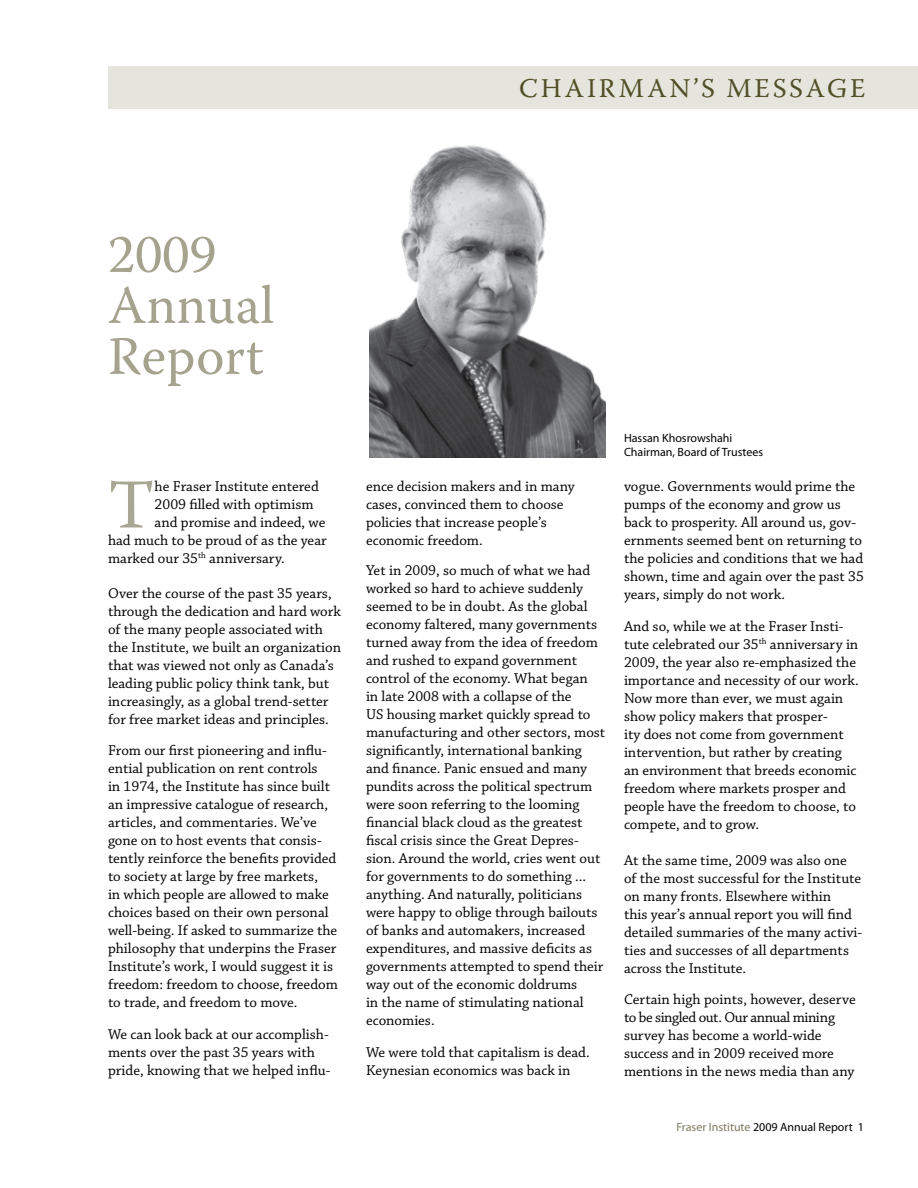
<style>
.page{position:relative;width:918px;height:1188px;background:#fff}
.page>*{position:absolute;margin:0;border:0;box-sizing:border-box;transform-origin:0 0}
.t1{font:69.6px "Warnock Pro";color:#a8a793}
.t2{font:54px/51px "Warnock Pro";color:#a5a38e}
.t3{font:27px "Warnock Pro";letter-spacing:.105em;color:#524f26}
.t4{font:15px/18px "Chaparral Pro";color:#000}
.t5{font:12px/14.4px "Myriad Pro";color:#000}
.s1{color:#7d7b5c}
</style>
<div class="page">
<div style="left:108px;top:66px;width:810px;height:43px;background:#e5e5de"></div>
<img style="left:369px;top:145px;width:237px;height:313px">
<h3 class="t3" style="left:519px;top:72px;width:348px">CHAIRMAN’S MESSAGE</h3>
<h2 class="t2" style="left:108px;top:228px;width:168px">2009<br>Annual<br>Report</h2>
<h1 class="t1" style="left:108px;top:463px;width:48px">T</h1>
<p class="t4" style="left:155px;top:478px;width:166px">he Fraser Institute entered</p>
<p class="t4" style="left:155px;top:496px;width:160px">2009 filled with optimism</p>
<p class="t4" style="left:155px;top:514px;width:172px">and promise and indeed, we</p>
<p class="t4" style="left:108px;top:532px;width:220px">had much to be proud of as the year</p>
<p class="t4" style="left:108px;top:550px;width:178px">marked our 35<sup>th</sup> anniversary.</p>
<p class="t4" style="left:108px;top:585px;width:235px">Over the course of the past 35 years, through the dedication and hard work of the many people associated with the Institute, we built an organization that was viewed not only as Canada’s leading public policy think tank, but increasingly, as a global trend-setter for free market ideas and principles.</p>
<p class="t4" style="left:108px;top:742px;width:231px">From our first pioneering and influ&shy;ential publication on rent controls<br>in 1974, the Institute has since built an impressive catalogue of research, articles, and commentaries. We’ve gone on to host events that consis&shy;tently reinforce the benefits provided to society at large by free markets,<br>in which people are allowed to make choices based on their own personal well-being. If asked to summarize the philosophy that underpins the Fraser Institute’s work, I would suggest it is freedom: freedom to choose, freedom to trade, and freedom to move.</p>
<p class="t4" style="left:108px;top:1026px;width:224px">We can look back at our accomplish&shy;ments over the past 35 years with pride, knowing that we helped influ-</p>
<p class="t4" style="left:366px;top:478px;width:210px">ence decision makers and in many cases, convinced them to choose policies that increase people’s economic freedom.</p>
<p class="t4" style="left:366px;top:562px;width:241px">Yet in 2009, so much of what we had worked so hard to achieve suddenly seemed to be in doubt. As the global economy faltered, many governments turned away from the idea of freedom and rushed to expand government control of the economy. What began<br>in late 2008 with a collapse of the<br>US housing market quickly spread to manufacturing and other sectors, most significantly, international banking and finance. Panic ensued and many pundits across the political spectrum were soon referring to the looming financial black cloud as the greatest fiscal crisis since the Great Depres&shy;sion. Around the world, cries went out for governments to do something ... anything. And naturally, politicians were happy to oblige through bailouts of banks and automakers, increased expenditures, and massive deficits as governments attempted to spend their way out of the economic doldrums<br>in the name of stimulating national economies.</p>
<p class="t4" style="left:366px;top:1044px;width:225px">We were told that capitalism is dead.<br>Keynesian economics was back in</p>
<p class="t5" style="left:624px;top:430px;width:141px">Hassan Khosrowshahi<br>Chairman, Board of Trustees</p>
<p class="t4" style="left:624px;top:478px;width:241px">vogue. Governments would prime the pumps of the economy and grow us back to prosperity. All around us, gov&shy;ernments seemed bent on returning to the policies and conditions that we had shown, time and again over the past 35 years, simply do not work.</p>
<p class="t4" style="left:624px;top:618px;width:236px">And so, while we at the Fraser Insti&shy;tute celebrated our 35<sup>th</sup> anniversary in 2009, the year also re-emphasized the importance and necessity of our work.<br>Now more than ever, we must again show policy makers that prosper-<br>ity does not come from government intervention, but rather by creating an environment that breeds economic freedom where markets prosper and people have the freedom to choose, to compete, and to grow.</p>
<p class="t4" style="left:624px;top:852px;width:240px">At the same time, 2009 was also one of the most successful for the Institute on many fronts. Elsewhere within<br>this year’s annual report you will find detailed summaries of the many activi&shy;ties and successes of all departments across the Institute.</p>
<p class="t4" style="left:624px;top:991px;width:233px">Certain high points, however, deserve to be singled out. Our annual mining survey has become a world-wide success and in 2009 received more mentions in the news media than any</p>
<p class="t5" style="left:676px;top:1120px;width:189px"><span class="s1">Fraser Institute</span> 2009 Annual Report 1</p>
</div>
